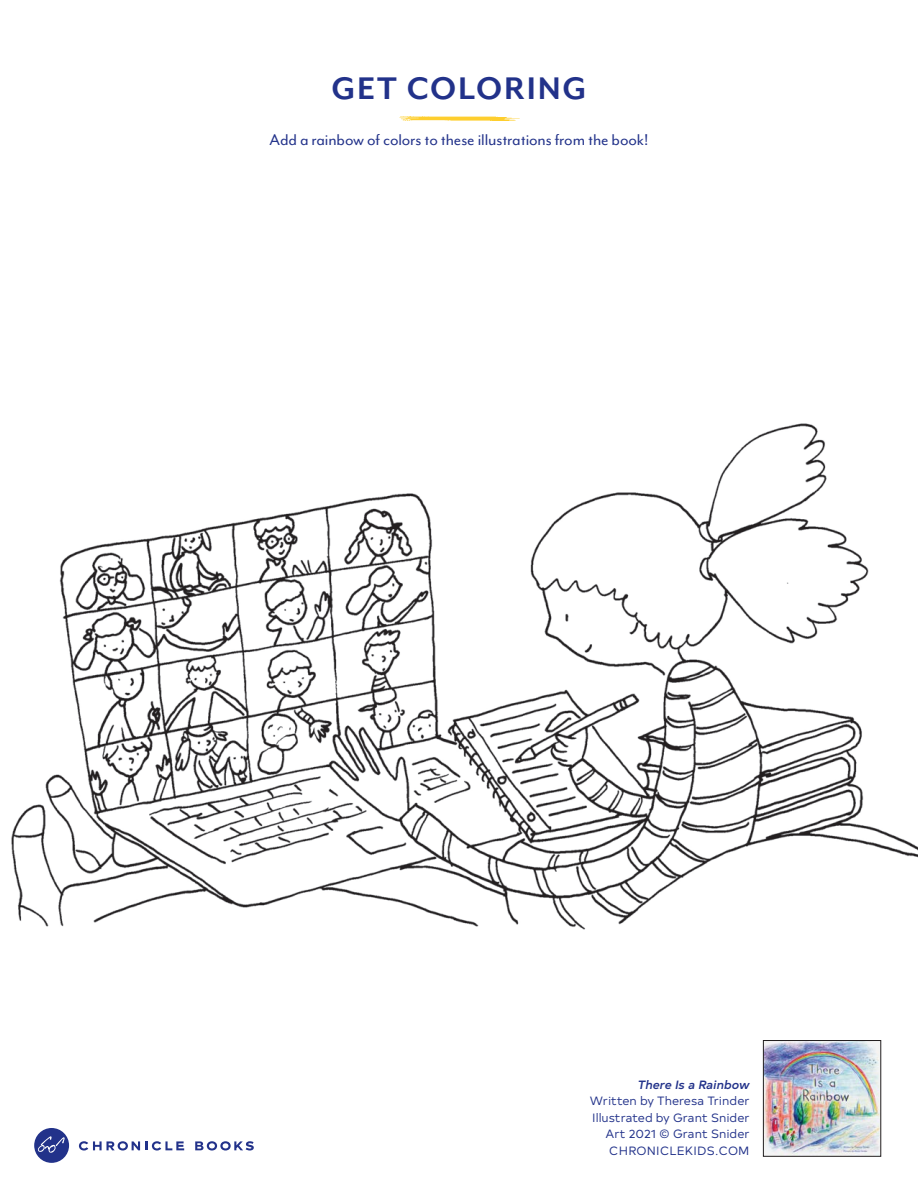
<style>
.page{position:relative;width:918px;height:1188px;background:#fff}
.page>*{position:absolute;margin:0;border:0;box-sizing:border-box;transform-origin:0 0}
.t1{font:700 36px "Mr Eaves Mod OT";letter-spacing:.05em;color:#22328a}
.body_copy{font:18px "Mr Eaves Mod OT";letter-spacing:-.005em;color:#22328a}
.t2{font:12px/16.5px "Typold";color:#22328a;text-align:right}
.t3{font:italic 500 12px "Typold";color:#22328a}
</style>
<div class="page">
<img style="left:11px;top:423px;width:907px;height:507px">
<img style="left:399px;top:116px;width:121px;height:5px">
<img style="left:765px;top:1042px;width:114px;height:112px">
<div style="left:763px;top:1040px;width:118px;height:116px;border:1px solid #231f20"></div>
<div style="left:34px;top:1128px;width:35px;height:35px;background:#22328a;border-radius:50%"></div>
<svg style="left:38px;top:1136px;width:27px;height:17px"></svg>
<svg style="left:79px;top:1141px;width:105px;height:10px"></svg>
<svg style="left:195px;top:1141px;width:59px;height:10px"></svg>
<p class="t1" style="left:331px;top:68px;width:257px">GET COLORING</p>
<p class="body_copy" style="left:270px;top:130px;width:380px">Add a rainbow of colors to these illustrations from the book!</p>
<p class="t3" style="left:638px;top:1075px;width:113px">There Is a Rainbow</p>
<p class="t2" style="left:590px;top:1092px;width:161px">Written by Theresa Trinder<br>Illustrated by Grant Snider<br>Art 2021 © Grant Snider<br>CHRONICLEKIDS.COM</p>
</div>
